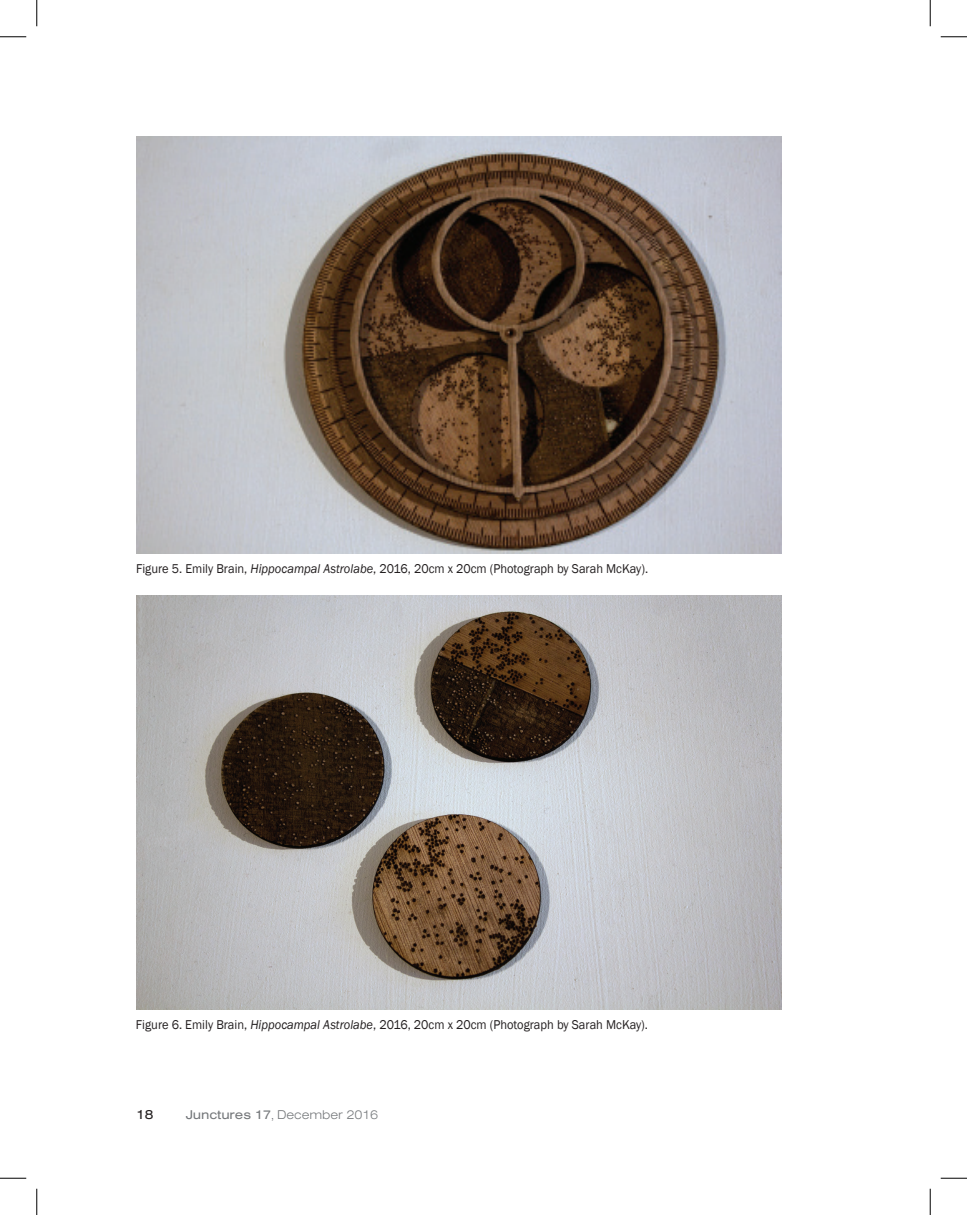
<style>
.page{position:relative;width:967px;height:1215px;background:#fff}
.page>*{position:absolute;margin:0;border:0;box-sizing:border-box;transform-origin:0 0}
.t1{font:expanded 13.65px "Nimbus San T";color:#231f20}
.t2{font:13.12px "Franklin Gothic";color:#231f20;scale:.95 1}
.t3{font:300 expanded 13.12px "Nimbus San T";letter-spacing:-.01em;color:#74777a}
.s1{font-style:italic}
.s2{font-weight:400}
</style>
<div class="page">
<img style="left:136px;top:136px;width:645px;height:417px">
<img style="left:136px;top:595px;width:645px;height:414px">
<svg style="left:0;top:36px;width:26px;height:1px"></svg>
<svg style="left:940px;top:36px;width:26px;height:1px"></svg>
<svg style="left:0;top:1177px;width:26px;height:1px"></svg>
<svg style="left:940px;top:1177px;width:26px;height:1px"></svg>
<svg style="left:36px;top:0;width:1px;height:26px"></svg>
<svg style="left:36px;top:1188px;width:1px;height:26px"></svg>
<svg style="left:929px;top:0;width:1px;height:26px"></svg>
<svg style="left:929px;top:1188px;width:1px;height:26px"></svg>
<p class="t2" style="left:136px;top:560px;width:540px">Figure 5. Emily Brain, <span class="s1">Hippocampal Astrolabe</span>, 2016, 20cm x 20cm (Photograph by Sarah McKay).</p>
<p class="t2" style="left:136px;top:1016px;width:540px">Figure 6. Emily Brain, <span class="s1">Hippocampal Astrolabe</span>, 2016, 20cm x 20cm (Photograph by Sarah McKay).</p>
<p class="t1" style="left:136px;top:1106px;width:19px">18</p>
<p class="t3" style="left:186px;top:1107px;width:194px"><span class="s2">Junctures 17</span>, December 2016</p>
</div>
